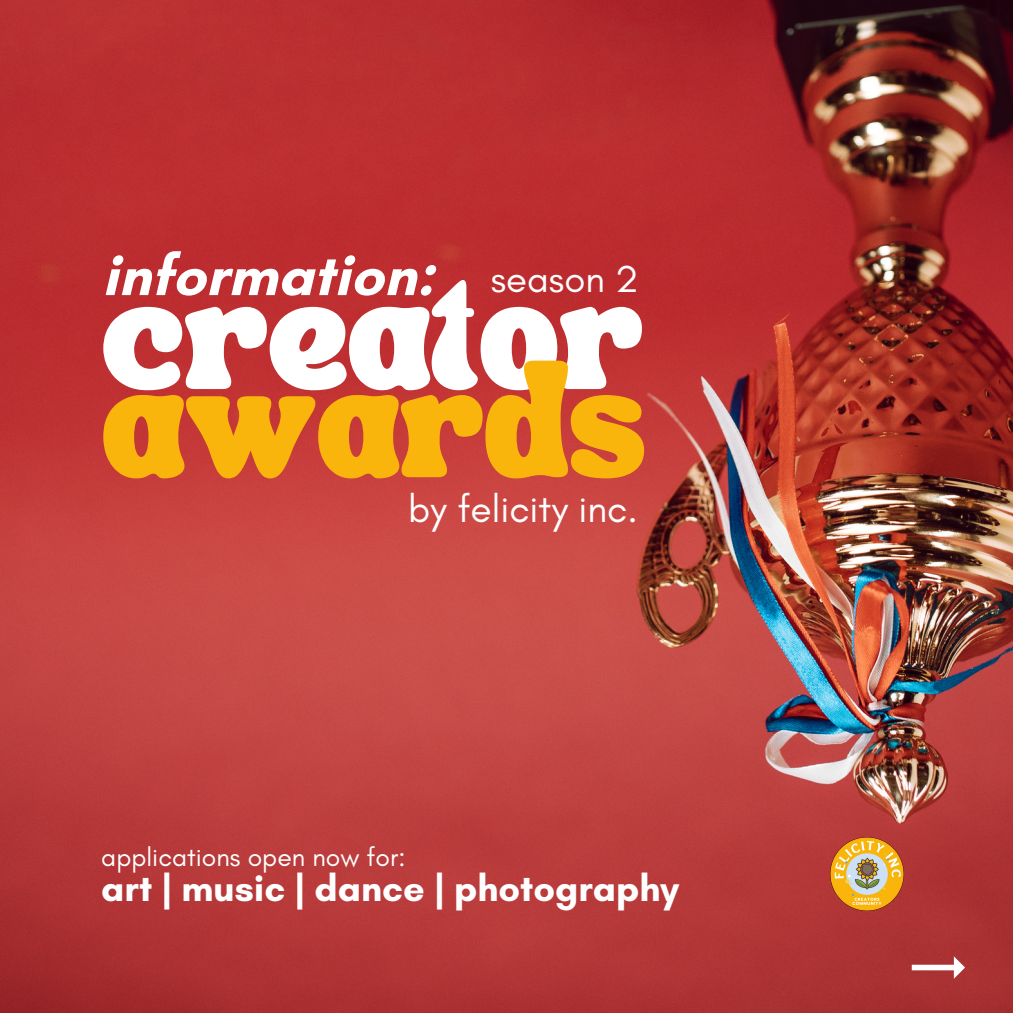
<style>
.page{position:relative;width:1013px;height:1013px;background:#fff}
.page>*{position:absolute;margin:0;border:0;box-sizing:border-box;transform-origin:0 0}
.t1{font:80.88px "TANSONGBIRD";color:#fff}
.t2{font:80.88px "TANSONGBIRD";color:#f9b50b}
.t3{font:700 58.5px "Glacial Indifference";color:#fff}
.t4{font:39px "Glacial Indifference";color:#fff}
.t5{font:38.25px "Glacial Indifference";color:#fff}
.t6{font:700 37.88px "Glacial Indifference";color:#fff}
.t7{font:26.5px "Glacial Indifference";color:#fff}
</style>
<div class="page">
<img style="left:0;top:0;width:1012px;height:1012px">
<img style="left:822px;top:829px;width:89px;height:89px">
<svg style="left:911px;top:956px;width:54px;height:22px"></svg>
<h2 class="t3" style="left:102px;top:239px;width:334px">information:</h2>
<p class="t5" style="left:491px;top:256px;width:149px">season 2</p>
<h1 class="t1" style="left:101px;top:314px;width:543px">creator</h1>
<h1 class="t2" style="left:101px;top:402px;width:546px">awards</h1>
<p class="t4" style="left:408px;top:485px;width:231px">by felicity inc.</p>
<p class="t7" style="left:101px;top:841px;width:306px">applications open now for:</p>
<p class="t6" style="left:101px;top:865px;width:579px">art | music | dance | photography</p>
</div>
